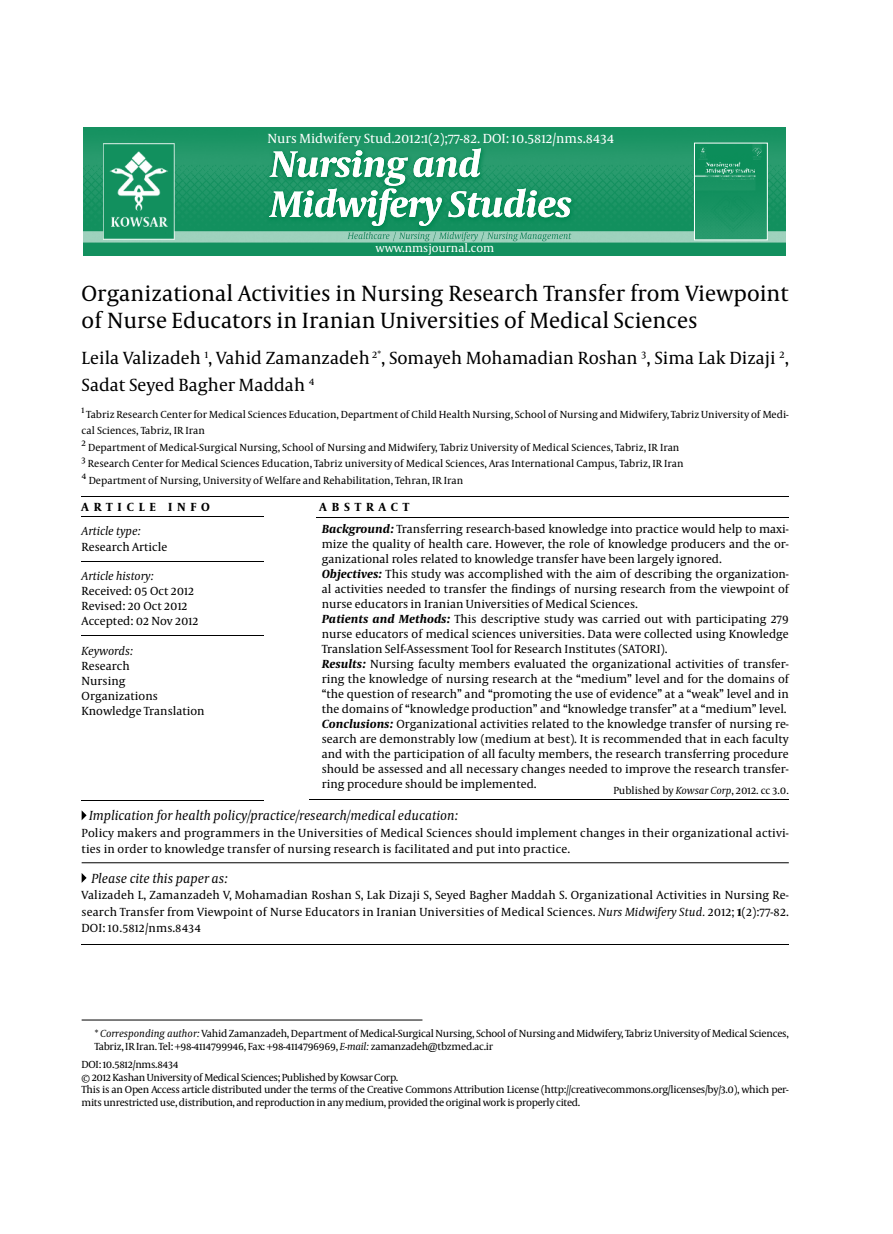
<style>
.page{position:relative;width:893px;height:1234px;background:#fff}
.page>*{position:absolute;margin:0;border:0;box-sizing:border-box;transform-origin:0 0}
.t1{font:22.5px/27px "Capitolium News";color:#000}
.t2{font:18px/27px "Capitolium News";color:#000}
.t3{font:italic 13.5px "Capitolium News";color:#000}
.t4{font:13.5px "Capitolium News";color:#fff}
.t5{font:12px/15px "Capitolium News";color:#000}
.t6{font:italic 12px "Capitolium News";color:#000}
.t7{font:700 12px "Capitolium News";letter-spacing:.4em;color:#000}
.t8{font:12px "Capitolium News";color:#fff}
.t9{font:10.5px/12.6px "Capitolium News";letter-spacing:-.025em;color:#000}
.t10{font:10.5px/16.5px "Capitolium News";color:#000}
.s1{font-weight:700;font-style:italic}
.s2{font-style:italic}
.s3{font-weight:700}
</style>
<div class="page">
<img style="left:84px;top:128px;width:702px;height:127px">
<img style="left:696px;top:145px;width:70px;height:93px">
<div style="left:694px;top:143px;width:74px;height:97px;border:1px solid #fff"></div>
<hr style="left:82px;top:495px;width:707px;height:1px;background:#000">
<hr style="left:82px;top:635px;width:182px;height:1px;background:#000">
<hr style="left:82px;top:799px;width:182px;height:1px;background:#000">
<hr style="left:82px;top:560px;width:182px;height:1px;background:#000">
<hr style="left:82px;top:516px;width:182px;height:1px;background:#000">
<svg style="left:82px;top:873px;width:5px;height:9px"></svg>
<svg style="left:82px;top:811px;width:5px;height:9px"></svg>
<hr style="left:82px;top:943px;width:707px;height:1px;background:#000">
<hr style="left:82px;top:862px;width:707px;height:1px;background:#000">
<hr style="left:316px;top:516px;width:473px;height:1px;background:#000">
<hr style="left:309px;top:799px;width:480px;height:1px;background:#000">
<hr style="left:82px;top:1019px;width:340px;height:1px;background:#000">
<p class="t4" style="left:267px;top:131px;width:348px">Nurs Midwifery Stud.2012:1(2);77-82. DOI: 10.5812/nms.8434</p>
<p class="t8" style="left:376px;top:241px;width:120px">www.nmsjournal.com</p>
<h1 class="t1" style="left:82px;top:280px;width:709px">Organizational Activities in Nursing Research Transfer from Viewpoint of Nurse Educators in Iranian Universities of Medical Sciences</h1>
<h2 class="t2" style="left:82px;top:344px;width:709px">Leila Valizadeh <sup>1</sup>, Vahid Zamanzadeh <sup>2*</sup>, Somayeh Mohamadian Roshan <sup>3</sup>, Sima Lak Dizaji <sup>2</sup>,<br>Sadat Seyed Bagher Maddah <sup>4</sup></h2>
<p class="t10" style="left:82px;top:406px;width:709px"><sup>1</sup> Tabriz Research Center for Medical Sciences Education, Department of Child Health Nursing, School of Nursing and Midwifery, Tabriz University of Medi&shy;cal Sciences, Tabriz, IR Iran<br><sup>2</sup> Department of Medical-Surgical Nursing, School of Nursing and Midwifery, Tabriz University of Medical Sciences, Tabriz, IR Iran<br><sup>3</sup> Research Center for Medical Sciences Education, Tabriz university of Medical Sciences, Aras International Campus, Tabriz, IR Iran<br><sup>4</sup> Department of Nursing, University of Welfare and Rehabilitation, Tehran, IR Iran</p>
<p class="t7" style="left:82px;top:500px;width:130px">ARTICLE INFO</p>
<p class="t7" style="left:320px;top:500px;width:91px">ABSTRACT</p>
<p class="t6" style="left:82px;top:524px;width:61px">Article type:</p>
<p class="t5" style="left:82px;top:539px;width:87px">Research Article</p>
<p class="t6" style="left:82px;top:569px;width:74px">Article history:</p>
<p class="t5" style="left:82px;top:583px;width:118px">Received: 05 Oct 2012<br>Revised: 20 Oct 2012<br>Accepted: 02 Nov 2012</p>
<p class="t6" style="left:82px;top:643px;width:53px">Keywords:</p>
<p class="t5" style="left:82px;top:658px;width:125px">Research<br>Nursing<br>Organizations<br>Knowledge Translation</p>
<p class="t5" style="left:322px;top:521px;width:469px"><span class="s1">Background:</span> Transferring research-based knowledge into practice would help to maxi&shy;mize the quality of health care. However, the role of knowledge producers and the or&shy;ganizational roles related to knowledge transfer have been largely ignored.<br><span class="s1">Objectives:</span> This study was accomplished with the aim of describing the organization&shy;al activities needed to transfer the findings of nursing research from the viewpoint of nurse educators in Iranian Universities of Medical Sciences.<br><span class="s1">Patients and Methods:</span> This descriptive study was carried out with participating 279 nurse educators of medical sciences universities. Data were collected using Knowledge Translation Self-Assessment Tool for Research Institutes (SATORI).<br><span class="s1">Results:</span> Nursing faculty members evaluated the organizational activities of transfer&shy;ring the knowledge of nursing research at the “medium” level and for the domains of “the question of research” and “promoting the use of evidence” at a “weak” level and in the domains of “knowledge production” and “knowledge transfer” at a “medium” level.<br><span class="s1">Conclusions:</span> Organizational activities related to the knowledge transfer of nursing re&shy;search are demonstrably low (medium at best). It is recommended that in each faculty and with the participation of all faculty members, the research transferring procedure should be assessed and all necessary changes needed to improve the research transfer&shy;ring procedure should be implemented.</p>
<p class="t10" style="left:613px;top:782px;width:177px">Published by <span class="s2">Kowsar Corp</span>, 2012. cc 3.0.</p>
<p class="t3" style="left:89px;top:808px;width:371px">Implication for health policy/practice/research/medical education:</p>
<p class="t5" style="left:82px;top:824px;width:709px;line-height:16.5px">Policy makers and programmers in the Universities of Medical Sciences should implement changes in their organizational activi&shy;ties in order to knowledge transfer of nursing research is facilitated and put into practice.</p>
<p class="t3" style="left:91px;top:870px;width:138px">Please cite this paper as:</p>
<p class="t5" style="left:82px;top:887px;width:709px;line-height:16.5px;text-align:justify">Valizadeh L, Zamanzadeh V, Mohamadian Roshan S, Lak Dizaji S, Seyed Bagher Maddah S. Organizational Activities in Nursing Re&shy;search Transfer from Viewpoint of Nurse Educators in Iranian Universities of Medical Sciences. <span class="s2">Nurs Midwifery Stud.</span> 2012; <span class="s3">1</span>(2):77-82.<br>DOI: 10.5812/nms.8434</p>
<p class="t9" style="left:94px;top:1026px;width:696px;line-height:13.5px">* <span class="s2">Corresponding author:</span> Vahid Zamanzadeh, Department of Medical-Surgical Nursing, School of Nursing and Midwifery, Tabriz University of Medical Sciences,<br>Tabriz, IR Iran. Tel: +98-4114799946, Fax: +98-4114796969, <span class="s2">E-mail:</span> zamanzadeh@tbzmed.ac.ir</p>
<p class="t9" style="left:82px;top:1058px;width:709px">DOI: 10.5812/nms.8434<br>© 2012 Kashan University of Medical Sciences; Published by Kowsar Corp.<br>This is an Open Access article distributed under the terms of the Creative Commons Attribution License (http://creativecommons.org/licenses/by/3.0), which per&shy;mits unrestricted use, distribution, and reproduction in any medium, provided the original work is properly cited.</p>
</div>
